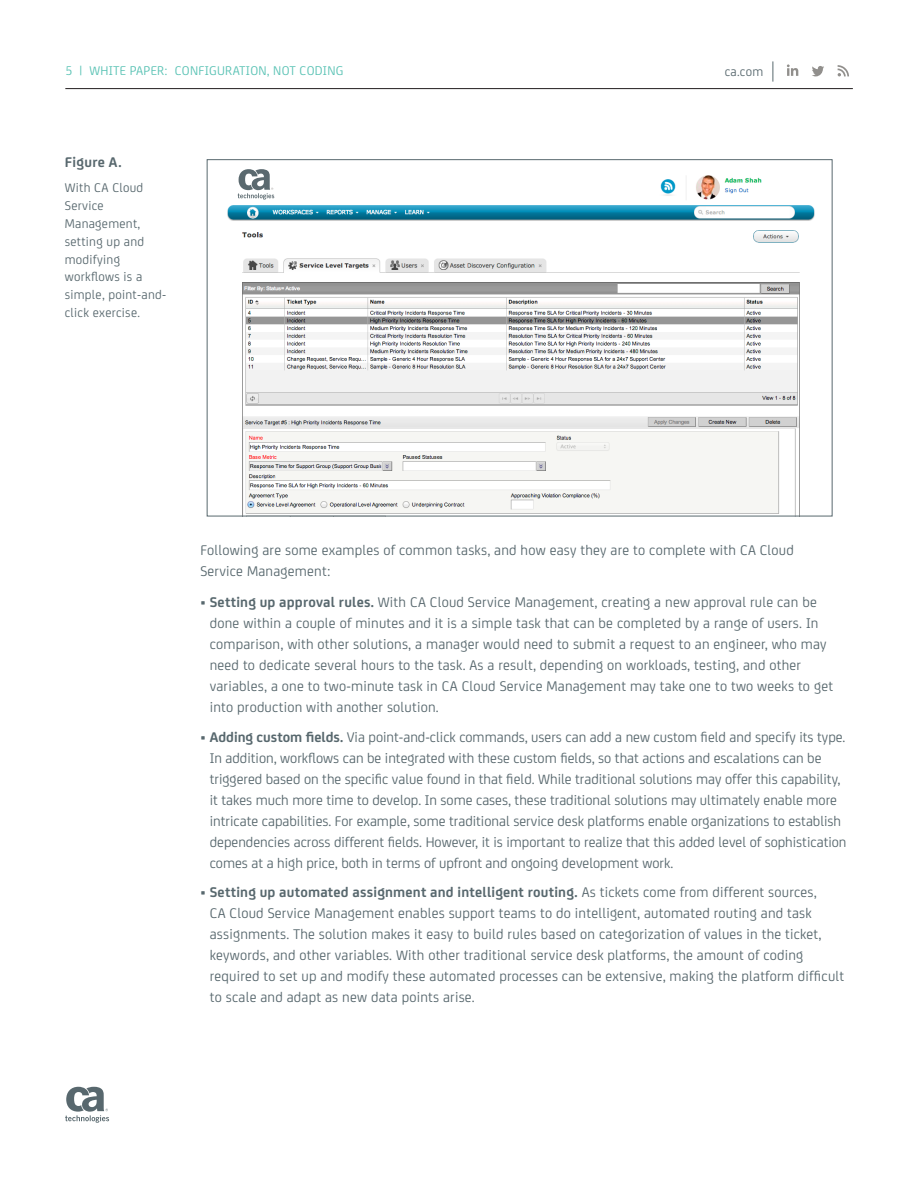
<style>
.page{position:relative;width:918px;height:1188px;background:#fff}
.page>*{position:absolute;margin:0;border:0;box-sizing:border-box;transform-origin:0 0}
.t1{font:15px/21px "CA Sans";letter-spacing:.015em;color:#58686e}
.t2{font:700 15px "CA Sans";letter-spacing:.02em;color:#58686e}
.t3{font:13.5px/18px "CA Sans";letter-spacing:.02em;color:#58686e}
.t4{font:13.5px "CA Sans";letter-spacing:.02em;color:#59c2b4}
.s1{font-weight:700}
</style>
<div class="page">
<hr style="left:65px;top:88px;width:788px;height:1px;background:#231f20">
<svg style="left:773px;top:61px;width:1px;height:21px"></svg>
<svg style="left:787px;top:64px;width:11px;height:12px"></svg>
<svg style="left:838px;top:65px;width:11px;height:11px"></svg>
<svg style="left:812px;top:66px;width:12px;height:10px"></svg>
<svg style="left:65px;top:1087px;width:44px;height:36px"></svg>
<img style="left:227px;top:175px;width:588px;height:339px">
<div style="left:216px;top:164px;width:79px;height:39px;background:#fff"></div>
<svg style="left:238px;top:169px;width:36px;height:31px"></svg>
<p class="t4" style="left:65px;top:61px;width:280px">5 | WHITE PAPER: CONFIGURATION, NOT CODING</p>
<p class="t3" style="left:725px;top:61px;width:40px">ca.com</p>
<p class="t2" style="left:65px;top:151px;width:58px">Figure A.</p>
<p class="t3" style="left:65px;top:177px;width:103px">With CA Cloud<br>Service<br>Management, setting up and modifying workflows is a simple, point-and&shy;click exercise.</p>
<p class="t1" style="left:200px;top:538px;width:595px">Following are some examples of common tasks, and how easy they are to complete with CA Cloud<br>Service Management:</p>
<p class="t1" style="left:210px;top:591px;width:625px;text-indent:-9px">• <span class="s1">Setting up approval rules.</span> With CA Cloud Service Management, creating a new approval rule can be done within a couple of minutes and it is a simple task that can be completed by a range of users. In comparison, with other solutions, a manager would need to submit a request to an engineer, who may need to dedicate several hours to the task. As a result, depending on workloads, testing, and other variables, a one to two-minute task in CA Cloud Service Management may take one to two weeks to get into production with another solution.</p>
<p class="t1" style="left:210px;top:725px;width:638px;text-indent:-9px">• <span class="s1">Adding custom fields.</span> Via point-and-click commands, users can add a new custom field and specify its type.<br>In addition, workflows can be integrated with these custom fields, so that actions and escalations can be triggered based on the specific value found in that field. While traditional solutions may offer this capability, it takes much more time to develop. In some cases, these traditional solutions may ultimately enable more intricate capabilities. For example, some traditional service desk platforms enable organizations to establish dependencies across different fields. However, it is important to realize that this added level of sophistication comes at a high price, both in terms of upfront and ongoing development work.</p>
<p class="t1" style="left:210px;top:881px;width:636px;text-indent:-9px">• <span class="s1">Setting up automated assignment and intelligent routing.</span> As tickets come from different sources,<br>CA Cloud Service Management enables support teams to do intelligent, automated routing and task assignments. The solution makes it easy to build rules based on categorization of values in the ticket, keywords, and other variables. With other traditional service desk platforms, the amount of coding required to set up and modify these automated processes can be extensive, making the platform difficult to scale and adapt as new data points arise.</p>
</div>
